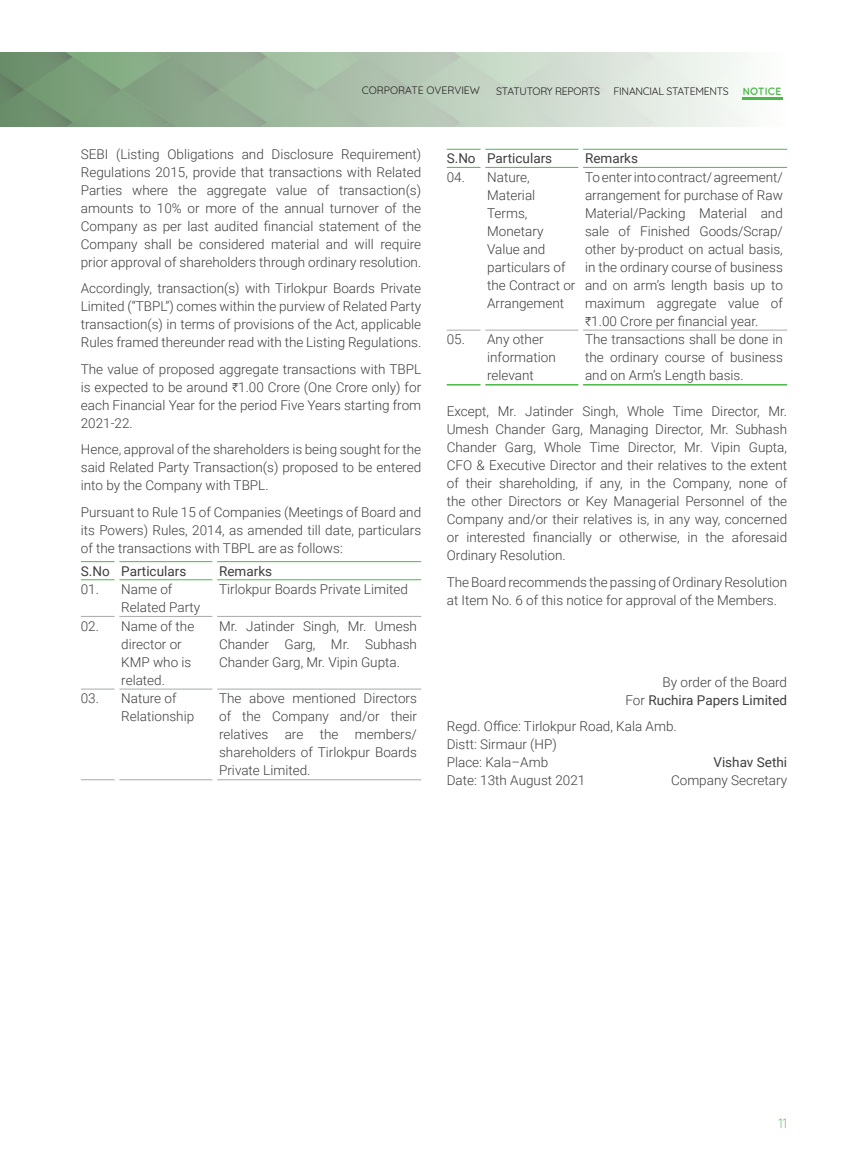
<style>
.page{position:relative;width:851px;height:1170px;background:#fff}
.page>*{position:absolute;margin:0;border:0;box-sizing:border-box;transform-origin:0 0}
.t1{font:300 13.5px/18px "Roboto";color:#3e3e3f;text-align:justify}
.t2{font:13.5px "Roboto";color:#3e3e3f}
.t3{font:300 13.5px "Quicksand";color:#4cb848}
.t4{font:10.5px "Quicksand";letter-spacing:-.025em;color:#231f20}
.t5{font:10.5px "Quicksand";color:#231f20}
.t6{font:700 10.5px "Quicksand";letter-spacing:-.025em;color:#4cb848}
.s1{font-family:"ITF Rupee";font-weight:400}
.s2{font-weight:400}
</style>
<div class="page">
<img style="left:0;top:52px;width:783px;height:75px">
<hr style="left:741px;top:97px;width:41px;height:2px;background:#4cb848">
<hr style="left:81px;top:561px;width:34px;height:1px;background:#4cb848">
<hr style="left:119px;top:561px;width:93px;height:1px;background:#4cb848">
<hr style="left:217px;top:561px;width:204px;height:1px;background:#4cb848">
<hr style="left:81px;top:579px;width:34px;height:1px;background:#4cb848">
<hr style="left:119px;top:579px;width:93px;height:1px;background:#4cb848">
<hr style="left:217px;top:579px;width:204px;height:1px;background:#4cb848">
<hr style="left:81px;top:616px;width:34px;height:1px;background:#a8a9ad">
<hr style="left:119px;top:616px;width:93px;height:1px;background:#a8a9ad">
<hr style="left:217px;top:616px;width:204px;height:1px;background:#a8a9ad">
<hr style="left:81px;top:688px;width:34px;height:1px;background:#a8a9ad">
<hr style="left:119px;top:688px;width:93px;height:1px;background:#a8a9ad">
<hr style="left:217px;top:688px;width:204px;height:1px;background:#a8a9ad">
<hr style="left:81px;top:779px;width:34px;height:1px;background:#a8a9ad">
<hr style="left:119px;top:779px;width:93px;height:1px;background:#a8a9ad">
<hr style="left:217px;top:779px;width:204px;height:1px;background:#a8a9ad">
<hr style="left:446px;top:149px;width:34px;height:1px;background:#4cb848">
<hr style="left:485px;top:149px;width:93px;height:1px;background:#4cb848">
<hr style="left:583px;top:149px;width:204px;height:1px;background:#4cb848">
<hr style="left:446px;top:167px;width:34px;height:1px;background:#4cb848">
<hr style="left:485px;top:167px;width:93px;height:1px;background:#4cb848">
<hr style="left:583px;top:167px;width:204px;height:1px;background:#4cb848">
<hr style="left:446px;top:330px;width:34px;height:1px;background:#a8a9ad">
<hr style="left:485px;top:330px;width:93px;height:1px;background:#a8a9ad">
<hr style="left:583px;top:330px;width:204px;height:1px;background:#a8a9ad">
<hr style="left:446px;top:384px;width:34px;height:1px;background:#4cb848">
<hr style="left:485px;top:384px;width:93px;height:1px;background:#4cb848">
<hr style="left:583px;top:384px;width:204px;height:1px;background:#4cb848">
<p class="t5" style="left:362px;top:82px;width:120px">CORPORATE OVERVIEW</p>
<p class="t4" style="left:496px;top:83px;width:105px">STATUTORY REPORTS</p>
<p class="t4" style="left:613px;top:83px;width:117px">FINANCIAL STATEMENTS</p>
<p class="t6" style="left:742px;top:85px;width:40px">NOTICE</p>
<p class="t1" style="left:81px;top:144px;width:342px">SEBI (Listing Obligations and Disclosure Requirement)<br>Regulations 2015, provide that transactions with Related Parties where the aggregate value of transaction(s) amounts to 10% or more of the annual turnover of the Company as per last audited financial statement of the Company shall be considered material and will require prior approval of shareholders through ordinary resolution.</p>
<p class="t1" style="left:81px;top:279px;width:342px">Accordingly, transaction(s) with Tirlokpur Boards Private Limited (“TBPL”) comes within the purview of Related Party transaction(s) in terms of provisions of the Act, applicable Rules framed thereunder read with the Listing Regulations.</p>
<p class="t1" style="left:81px;top:359px;width:342px">The value of proposed aggregate transactions with TBPL is expected to be around <span class="s1">H</span>1.00 Crore (One Crore only) for each Financial Year for the period Five Years starting from 2021-22.</p>
<p class="t1" style="left:81px;top:440px;width:342px">Hence, approval of the shareholders is being sought for the said Related Party Transaction(s) proposed to be entered into by the Company with TBPL.</p>
<p class="t1" style="left:81px;top:502px;width:342px">Pursuant to Rule 15 of Companies (Meetings of Board and its Powers) Rules, 2014, as amended till date, particulars of the transactions with TBPL are as follows:</p>
<p class="t2" style="left:81px;top:561px;width:107px">S.No Particulars</p>
<p class="t2" style="left:219px;top:561px;width:55px">Remarks</p>
<p class="t1" style="left:121px;top:579px;width:80px;text-indent:-40px">01. Name of<br>Related Party</p>
<p class="t1" style="left:219px;top:579px;width:190px">Tirlokpur Boards Private Limited</p>
<p class="t1" style="left:121px;top:616px;width:75px;text-align:left;text-indent:-40px">02. Name of the director or<br>KMP who is related.</p>
<p class="t1" style="left:219px;top:616px;width:199px">Mr. Jatinder Singh, Mr. Umesh Chander Garg, Mr. Subhash Chander Garg, Mr. Vipin Gupta.</p>
<p class="t1" style="left:121px;top:689px;width:74px;text-indent:-40px">03. Nature of<br>Relationship</p>
<p class="t1" style="left:219px;top:689px;width:199px">The above mentioned Directors of the Company and/or their relatives are the members/ shareholders of Tirlokpur Boards Private Limited.</p>
<p class="t2" style="left:446px;top:149px;width:107px">S.No Particulars</p>
<p class="t2" style="left:585px;top:149px;width:55px">Remarks</p>
<p class="t1" style="left:487px;top:167px;width:90px;text-align:left;text-indent:-40px">04. Nature,<br>Material<br>Terms,<br>Monetary<br>Value and particulars of the Contract or<br>Arrangement</p>
<p class="t1" style="left:585px;top:167px;width:199px">To enter into contract/ agreement/ arrangement for purchase of Raw Material/Packing Material and sale of Finished Goods/Scrap/ other by-product on actual basis, in the ordinary course of business and on arm’s length basis up to maximum aggregate value of <span class="s1">H</span>1.00 Crore per financial year.</p>
<p class="t1" style="left:487px;top:330px;width:70px;text-align:left;text-indent:-40px">05. Any other information relevant</p>
<p class="t1" style="left:585px;top:330px;width:199px">The transactions shall be done in the ordinary course of business and on Arm’s Length basis.</p>
<p class="t1" style="left:446px;top:402px;width:342px">Except, Mr. Jatinder Singh, Whole Time Director, Mr.<br>Umesh Chander Garg, Managing Director, Mr. Subhash Chander Garg, Whole Time Director, Mr. Vipin Gupta, CFO &amp; Executive Director and their relatives to the extent of their shareholding, if any, in the Company, none of the other Directors or Key Managerial Personnel of the Company and/or their relatives is, in any way, concerned or interested financially or otherwise, in the aforesaid Ordinary Resolution.</p>
<p class="t1" style="left:446px;top:572px;width:342px">The Board recommends the passing of Ordinary Resolution at Item No. 6 of this notice for approval of the Members.</p>
<p class="t1" style="left:625px;top:672px;width:163px;text-align:right">By order of the Board<br>For <span class="s2">Ruchira Papers Limited</span></p>
<p class="t1" style="left:446px;top:716px;width:231px;text-align:left">Regd. Office: Tirlokpur Road, Kala Amb.<br>Distt: Sirmaur (HP)<br>Place: Kala–Amb</p>
<p class="t2" style="left:713px;top:752px;width:75px">Vishav Sethi</p>
<p class="t1" style="left:446px;top:770px;width:140px">Date: 13th August 2021</p>
<p class="t1" style="left:671px;top:770px;width:118px">Company Secretary</p>
<p class="t3" style="left:778px;top:1112px;width:10px">11</p>
</div>
